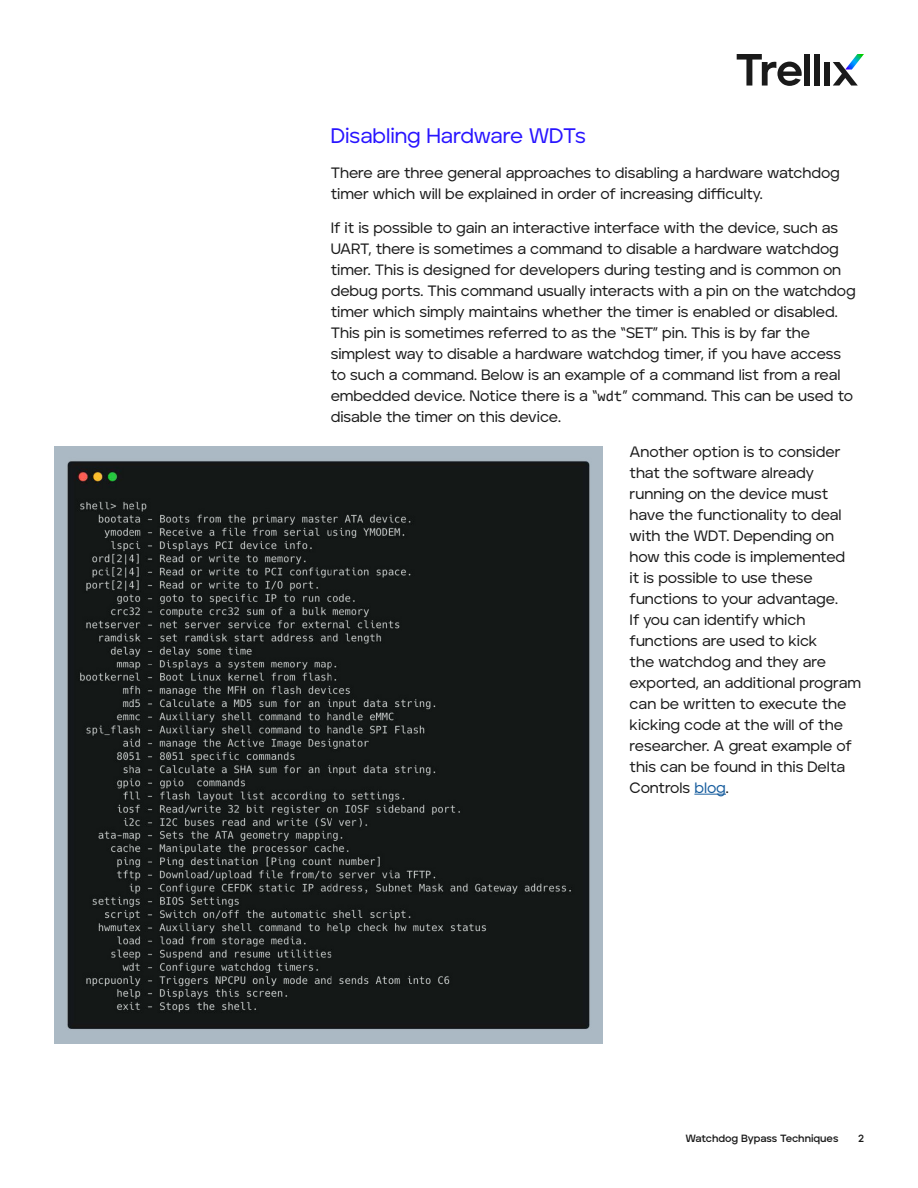
<style>
.page{position:relative;width:918px;height:1188px;background:#fff}
.page>*{position:absolute;margin:0;border:0;box-sizing:border-box;transform-origin:0 0}
.HEADING_2_-_Med_-_14{font:500 21px "Aventa";letter-spacing:-.005em;color:#2814ff}
.BODY_-_Med_-_10_14{font:500 15px/21px "Aventa";letter-spacing:-.005em;color:#1a1a1a}
.t1{font:700 10.5px "Aventa";letter-spacing:-.005em;color:#1a1a1a}
.s1{font-family:"Consolas";font-weight:400}
.s2{color:#175d9e}
</style>
<div class="page">
<svg style="left:737px;top:54px;width:65px;height:32px"></svg>
<div style="left:804px;top:54px;width:6px;height:32px;background:#1a1a1a"></div>
<div style="left:814px;top:54px;width:6px;height:32px;background:#1a1a1a"></div>
<div style="left:824px;top:62px;width:6px;height:24px;background:#1a1a1a"></div>
<svg style="left:833px;top:54px;width:31px;height:32px"></svg>
<hr style="left:694px;top:794px;width:32px;height:1px;background:#175d9e">
<img style="left:54px;top:446px;width:549px;height:597px">
<p class="HEADING_2_-_Med_-_14" style="left:331px;top:123px;width:257px">Disabling Hardware WDTs</p>
<p class="BODY_-_Med_-_10_14" style="left:331px;top:162px;width:511px">There are three general approaches to disabling a hardware watchdog timer which will be explained in order of increasing difficulty.</p>
<p class="BODY_-_Med_-_10_14" style="left:331px;top:217px;width:526px">If it is possible to gain an interactive interface with the device, such as UART, there is sometimes a command to disable a hardware watchdog timer. This is designed for developers during testing and is common on debug ports. This command usually interacts with a pin on the watchdog timer which simply maintains whether the timer is enabled or disabled.<br>This pin is sometimes referred to as the “SET” pin. This is by far the simplest way to disable a hardware watchdog timer, if you have access to such a command. Below is an example of a command list from a real embedded device. Notice there is a “<span class="s1">wdt</span>” command. This can be used to disable the timer on this device.</p>
<p class="BODY_-_Med_-_10_14" style="left:630px;top:441px;width:233px">Another option is to consider that the software already running on the device must have the functionality to deal with the WDT. Depending on how this code is implemented<br>it is possible to use these functions to your advantage.<br>If you can identify which functions are used to kick<br>the watchdog and they are exported, an additional program can be written to execute the kicking code at the will of the researcher. A great example of this can be found in this Delta<br>Controls <span class="s2">blog</span>.</p>
<p class="t1" style="left:685px;top:1132px;width:154px">Watchdog Bypass Techniques</p>
<p class="t1" style="left:858px;top:1132px;width:7px">2</p>
</div>
